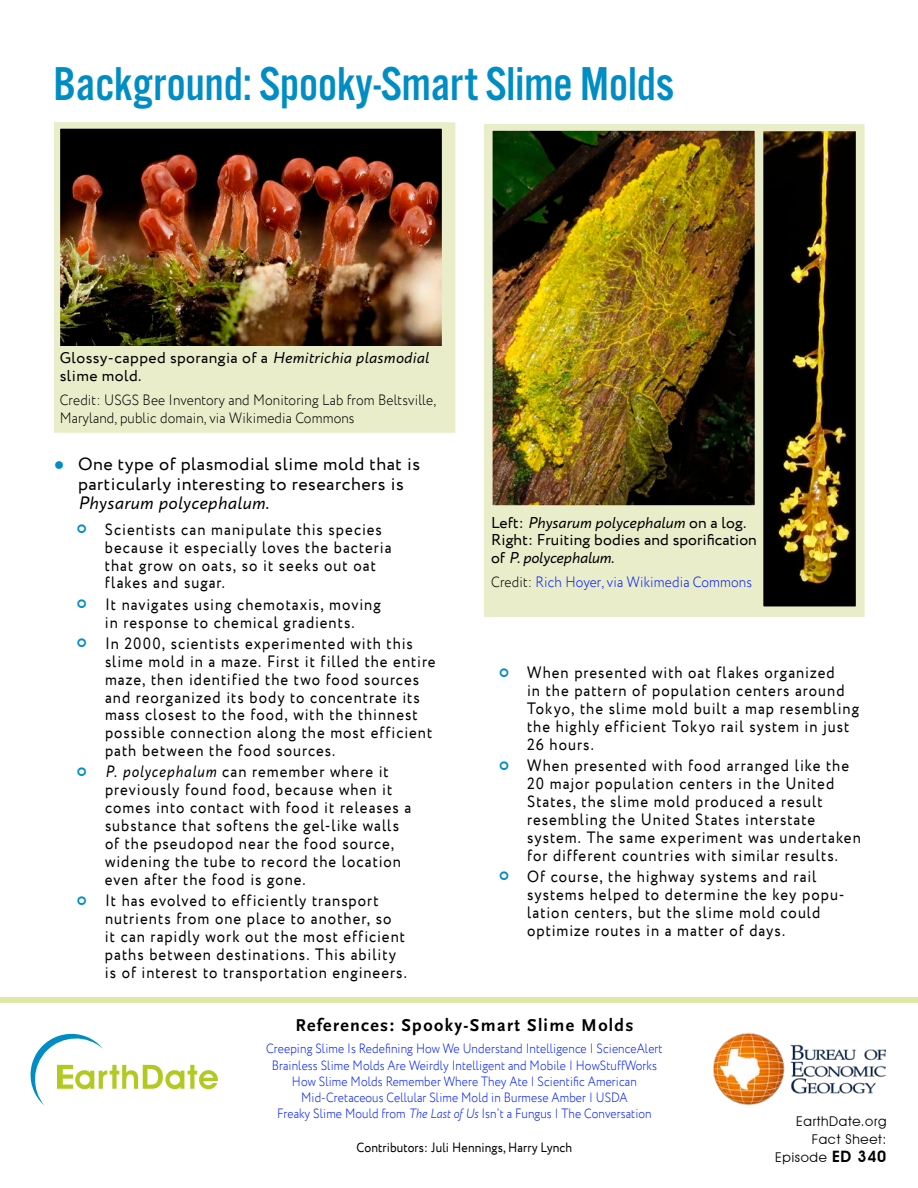
<style>
.page{position:relative;width:918px;height:1188px;background:#fff}
.page>*{position:absolute;margin:0;border:0;box-sizing:border-box;transform-origin:0 0}
.t1{font:49.35px "Alternate Got No 3 D";color:#008dc4}
.t2{font:18px/19.4px "Circe";letter-spacing:.03em;color:#000}
.t3{font:700 18px "Scala Sans Pro";letter-spacing:.075em;color:#000}
.t4{font:16.5px/18px "Circe";letter-spacing:.065em;color:#000;scale:.9 1}
.t5{font:15.75px/18px "Circe";letter-spacing:.01em;color:#000}
.t6{font:300 15px/18px "Circe";letter-spacing:.01em;color:#000;scale:.9 1}
.t7{font:300 15px "Circe";letter-spacing:.01em;color:#001bff;scale:.9 1}
.t8{font:300 13.5px/16.2px "Circe";letter-spacing:.01em;color:#001bff;text-align:center;scale:.87 1}
.t9{font:13.5px "Circe";letter-spacing:.01em;color:#000;scale:.9 1}
.t10{font:13.5px/18px "Avant Garde IT Cby BT";letter-spacing:.05em;color:#000;text-align:right}
.s1{font-style:italic}
.s2{color:#008dc4}
.s3{color:#000}
.s4{font-weight:600;font-size:15.75px}
</style>
<div class="page">
<img style="left:713px;top:1034px;width:173px;height:71px">
<svg style="left:30px;top:1033px;width:188px;height:72px"></svg>
<div style="left:0;top:998px;width:918px;height:5px;background:#dee7a6"></div>
<div style="left:54px;top:122px;width:402px;height:311px;background:#eaedca"></div>
<img style="left:54px;top:122px;width:397px;height:260px">
<div style="left:484px;top:515px;width:381px;height:102px;background:#eaedca"></div>
<img style="left:484px;top:124px;width:269px;height:391px">
<img style="left:753px;top:124px;width:112px;height:492px">
<h1 class="t1" style="left:53px;top:58px;width:622px">Background: Spooky-Smart Slime Molds</h1>
<p class="t5" style="left:60px;top:349px;width:371px">Glossy-capped sporangia of a <span class="s1">Hemitrichia plasmodial </span>slime mold.</p>
<p class="t6" style="left:60px;top:391px;width:420px">Credit: USGS Bee Inventory and Monitoring Lab from Beltsville,<br>Maryland, public domain, via Wikimedia Commons</p>
<p class="t2" style="left:78px;top:455px;width:344px;text-indent:-24px"><span class="s2">●</span> One type of plasmodial slime mold that is particularly interesting to researchers is<br><span class="s1">Physarum polycephalum</span>.</p>
<p class="t4" style="left:105px;top:521px;width:320px">Scientists can manipulate this species because it especially loves the bacteria that grow on oats, so it seeks out oat flakes and sugar.</p>
<p class="t4" style="left:105px;top:596px;width:308px">It navigates using chemotaxis, moving in response to chemical gradients.</p>
<p class="t4" style="left:105px;top:635px;width:369px">In 2000, scientists experimented with this slime mold in a maze. First it filled the entire maze, then identified the two food sources and reorganized its body to concentrate its mass closest to the food, with the thinnest possible connection along the most efficient path between the food sources.</p>
<p class="t4" style="left:105px;top:763px;width:342px"><span class="s1">P. polycephalum</span> can remember where it previously found food, because when it comes into contact with food it releases a substance that softens the gel-like walls of the pseudopod near the food source, widening the tube to record the location even after the food is gone.</p>
<p class="t4" style="left:105px;top:892px;width:337px">It has evolved to efficiently transport nutrients from one place to another, so<br>it can rapidly work out the most efficient paths between destinations. This ability is of interest to transportation engineers.</p>
<p class="t5" style="left:491px;top:514px;width:267px">Left: <span class="s1">Physarum polycephalum</span> on a log.<br>Right: Fruiting bodies and sporification of <span class="s1">P. polycephalum</span>.</p>
<p class="t7" style="left:491px;top:572px;width:292px"><span class="s3">Credit:</span> Rich Hoyer, via Wikimedia Commons</p>
<p class="t4" style="left:527px;top:664px;width:370px">When presented with oat flakes organized<br>in the pattern of population centers around Tokyo, the slime mold built a map resembling the highly efficient Tokyo rail system in just 26 hours.</p>
<p class="t4" style="left:527px;top:757px;width:372px">When presented with food arranged like the 20 major population centers in the United States, the slime mold produced a result resembling the United States interstate system. The same experiment was undertaken for different countries with similar results.</p>
<p class="t4" style="left:527px;top:868px;width:354px">Of course, the highway systems and rail systems helped to determine the key popu&shy;lation centers, but the slime mold could optimize routes in a matter of days.</p>
<p class="t3" style="left:295px;top:1014px;width:340px">References: Spooky-Smart Slime Molds</p>
<p class="t8" style="left:266px;top:1041px;width:457px">Creeping Slime Is Redefining How We Understand Intelligence | ScienceAlert Brainless Slime Molds Are Weirdly Intelligent and Mobile | HowStuffWorks How Slime Molds Remember Where They Ate | Scientific American Mid-Cretaceous Cellular Slime Mold in Burmese Amber | USDA<br>Freaky Slime Mould from <span class="s1">The Last of Us</span> Isn’t a Fungus | The Conversation</p>
<p class="t9" style="left:357px;top:1139px;width:241px">Contributors: Juli Hennings, Harry Lynch</p>
<p class="t10" style="left:775px;top:1113px;width:113px">EarthDate.org<br>Fact Sheet:<br>Episode <span class="s4">ED 340</span></p>
</div>
